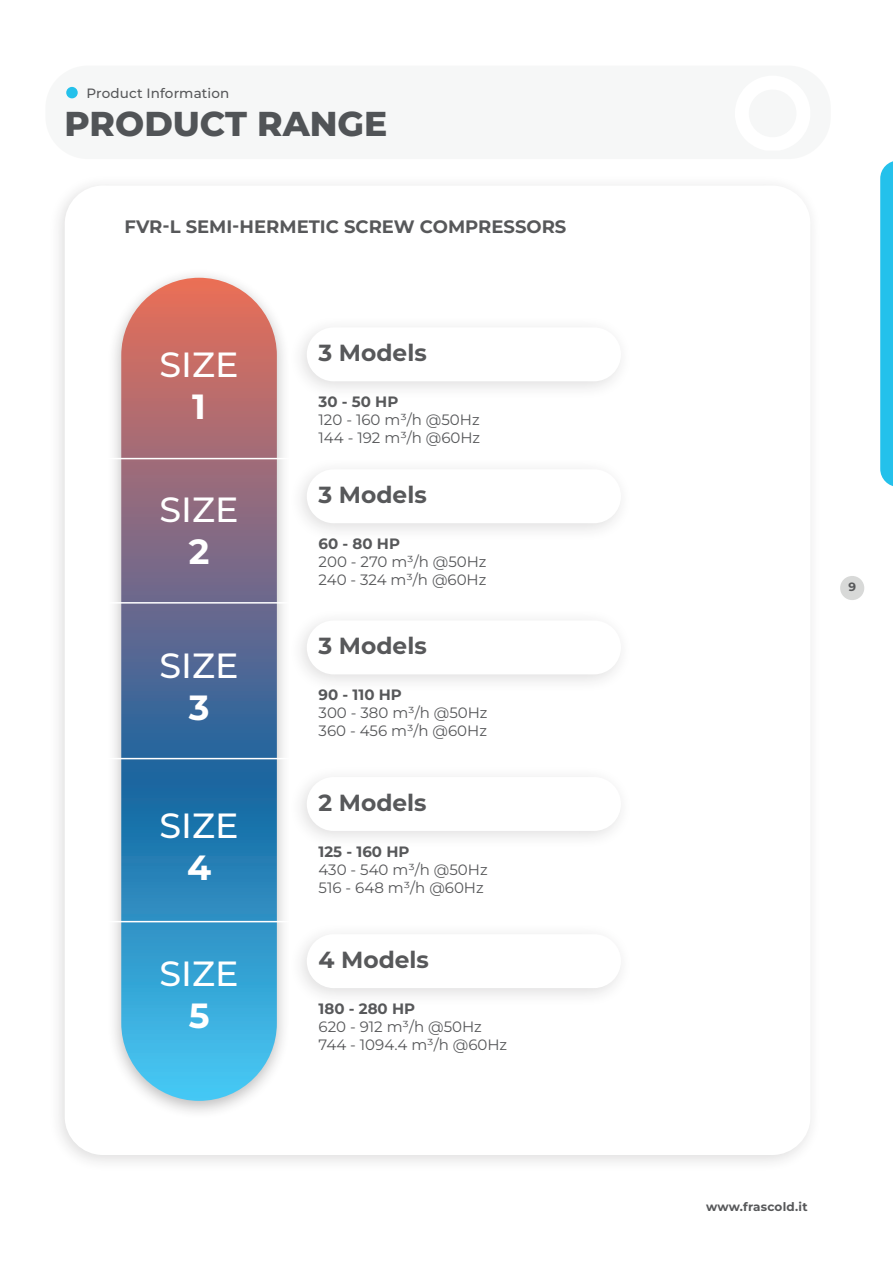
<style>
.page{position:relative;width:893px;height:1263px;background:#fff}
.page>*{position:absolute;margin:0;border:0;box-sizing:border-box;transform-origin:0 0}
.t1{font:500 34.95px "Montserrat";color:#fff}
.t2{font:700 34.95px "Montserrat";color:#fff}
.t3{font:800 34.5px "Montserrat";color:#515457}
.t4{font:700 23.25px "Montserrat";color:#57585a}
.t5{font:700 18px "Montserrat";color:#57585a}
.t6{font:15px/18px "Montserrat";color:#57585a}
.t7{font:700 15px "Montserrat";color:#57585a}
.t8{font:500 13.5px "Montserrat";letter-spacing:.01em;color:#57585a}
.t9{font:700 12px "Montserrat";letter-spacing:.02em;color:#57585a}
</style>
<div class="page">
<div style="left:840px;top:576px;width:24px;height:24px;background:#d8d9d8;border-radius:50%"></div>
<div style="left:47px;top:174px;width:775px;height:998px;background:#231f20;opacity:.15"></div>
<div style="left:65px;top:186px;width:745px;height:969px;background:#fff;border-radius:38px"></div>
<div style="left:107px;top:268px;width:184px;height:851px;background:#231f20;opacity:.3"></div>
<svg style="left:121px;top:278px;width:156px;height:823px;background:#627a9c"></svg>
<div style="left:45px;top:66px;width:786px;height:93px;background:#f6f7f7;border-radius:43px"></div>
<div style="left:66px;top:87px;width:12px;height:11px;background:#24c1eb;border-radius:50%"></div>
<hr style="left:85px;top:458px;width:228px;height:1px;background:#fff">
<hr style="left:85px;top:602px;width:228px;height:2px;background:#fff">
<hr style="left:85px;top:758px;width:228px;height:1px;background:#fff">
<hr style="left:85px;top:921px;width:228px;height:1px;background:#fff">
<div style="left:288px;top:315px;width:345px;height:85px;background:#231f20;opacity:.15"></div>
<div style="left:307px;top:327px;width:314px;height:54px;background:#fff;border-radius:27px"></div>
<div style="left:288px;top:457px;width:345px;height:85px;background:#231f20;opacity:.15"></div>
<div style="left:307px;top:469px;width:314px;height:54px;background:#fff;border-radius:27px"></div>
<div style="left:288px;top:608px;width:345px;height:86px;background:#231f20;opacity:.15"></div>
<div style="left:307px;top:620px;width:314px;height:54px;background:#fff;border-radius:27px"></div>
<div style="left:288px;top:765px;width:345px;height:85px;background:#231f20;opacity:.15"></div>
<div style="left:307px;top:777px;width:314px;height:54px;background:#fff;border-radius:27px"></div>
<div style="left:288px;top:922px;width:345px;height:85px;background:#231f20;opacity:.15"></div>
<div style="left:307px;top:934px;width:314px;height:54px;background:#fff;border-radius:27px"></div>
<svg style="left:880px;top:161px;width:13px;height:325px;background:#2ec3eb"></svg>
<p class="t8" style="left:87px;top:84px;width:144px">Product Information</p>
<h2 class="t3" style="left:65px;top:101px;width:324px">PRODUCT RANGE</h2>
<p class="t5" style="left:124px;top:213px;width:443px">FVR-L SEMI-HERMETIC SCREW COMPRESSORS</p>
<h1 class="t1" style="left:160px;top:340px;width:80px">SIZE</h1>
<h1 class="t2" style="left:192px;top:382px;width:15px">1</h1>
<h1 class="t1" style="left:160px;top:486px;width:80px">SIZE</h1>
<h1 class="t2" style="left:189px;top:527px;width:22px">2</h1>
<h1 class="t1" style="left:160px;top:641px;width:80px">SIZE</h1>
<h1 class="t2" style="left:189px;top:683px;width:22px">3</h1>
<h1 class="t1" style="left:160px;top:801px;width:80px">SIZE</h1>
<h1 class="t2" style="left:187px;top:842px;width:26px">4</h1>
<h1 class="t1" style="left:160px;top:949px;width:80px">SIZE</h1>
<h1 class="t2" style="left:189px;top:990px;width:22px">5</h1>
<h3 class="t4" style="left:319px;top:336px;width:110px">3 Models</h3>
<p class="t7" style="left:319px;top:391px;width:81px">30 - 50 HP</p>
<p class="t6" style="left:319px;top:410px;width:163px">120 - 160 m³/h @50Hz<br>144 - 192 m³/h @60Hz</p>
<h3 class="t4" style="left:319px;top:478px;width:110px">3 Models</h3>
<p class="t7" style="left:319px;top:533px;width:83px">60 - 80 HP</p>
<p class="t6" style="left:319px;top:552px;width:170px">200 - 270 m³/h @50Hz<br>240 - 324 m³/h @60Hz</p>
<h3 class="t4" style="left:319px;top:629px;width:110px">3 Models</h3>
<p class="t7" style="left:319px;top:684px;width:85px">90 - 110 HP</p>
<p class="t6" style="left:319px;top:703px;width:171px">300 - 380 m³/h @50Hz<br>360 - 456 m³/h @60Hz</p>
<h3 class="t4" style="left:319px;top:786px;width:110px">2 Models</h3>
<p class="t7" style="left:319px;top:841px;width:92px">125 - 160 HP</p>
<p class="t6" style="left:319px;top:860px;width:171px">430 - 540 m³/h @50Hz<br>516 - 648 m³/h @60Hz</p>
<h3 class="t4" style="left:319px;top:943px;width:112px">4 Models</h3>
<p class="t7" style="left:319px;top:998px;width:98px">180 - 280 HP</p>
<p class="t6" style="left:319px;top:1017px;width:190px">620 - 912 m³/h @50Hz<br>744 - 1094.4 m³/h @60Hz</p>
<p class="t9" style="left:848px;top:578px;width:9px">9</p>
<p class="t9" style="left:706px;top:1198px;width:103px">www.frascold.it</p>
</div>
